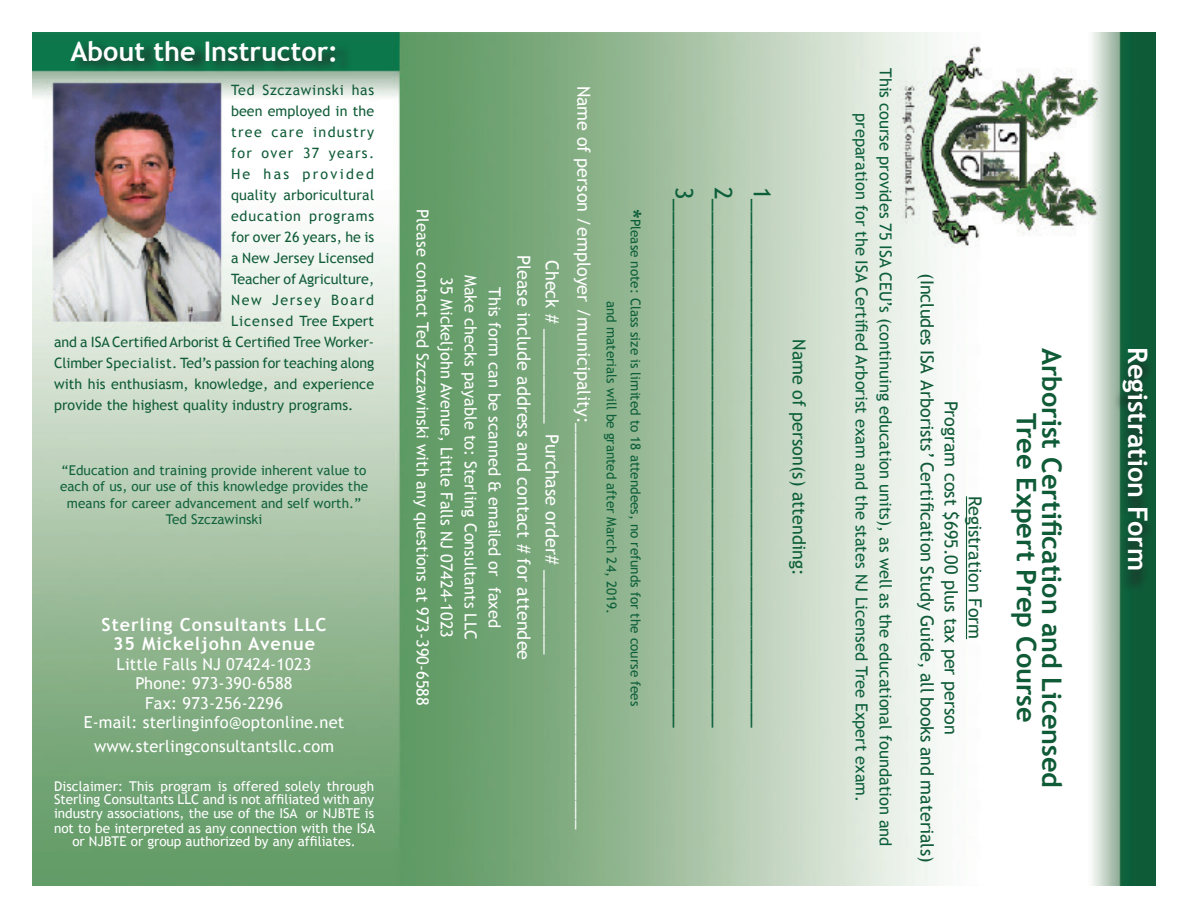
<style>
.page{position:relative;width:1188px;height:918px;background:#fff}
.page>*{position:absolute;margin:0;border:0;box-sizing:border-box;transform-origin:0 0}
.Title_Subhead{font:700 27px "Trebuchet MS";color:#0f5b37}
.Title_Subhead-2{font:700 27px "Trebuchet MS";color:#fff}
.Title_Subhead-3{font:24px "Trebuchet MS";color:#0c5f3a}
.Title_Subhead-4{font:18px "Trebuchet MS";color:#fff}
.Title_Subhead-5{font:18px "Trebuchet MS";color:#0f5b37}
.Title_Subhead-6{font:700 18px "Trebuchet MS";letter-spacing:.05em;color:#fff}
.Title_Subhead-7{font:18px "Trebuchet MS";color:#0c5f3a}
.Title_Subhead-8{font:16.5px "Trebuchet MS";color:#fff}
.Title_Subhead-9{font:16.5px "Trebuchet MS";color:#0c5f3a}
.Title_Subhead-10{font:14.25px "Trebuchet MS";letter-spacing:.005em;color:#105c38}
.Title_Subhead-11{font:14.25px "Trebuchet MS";letter-spacing:.095em;color:#105c38}
.Title_Subhead-12{font:14.25px "Trebuchet MS";letter-spacing:.05em;color:#105c38}
.Title_Subhead-13{font:14.25px "Trebuchet MS";letter-spacing:.06em;color:#105c38}
.Title_Subhead-14{font:14.25px "Trebuchet MS";letter-spacing:.11em;color:#105c38}
.Title_Subhead-15{font:14.25px "Trebuchet MS";letter-spacing:.16em;color:#105c38}
.Title_Subhead-16{font:13.5px/13.5px "Trebuchet MS";color:#fff;text-align:justify}
.Title_Subhead-17{font:13.5px/16.5px "Trebuchet MS";letter-spacing:.005em;color:#13633d;text-align:center}
.Title_Subhead-18{font:13.5px "Trebuchet MS";color:#0c5f3a}
.s1{font-size:27px}
</style>
<div class="page">
<img style="left:32px;top:32px;width:1124px;height:854px">
<hr style="left:966px;top:496px;width:1px;height:143px;background:#0f5b37">
<div style="left:73px;top:38px;width:280px;height:36px;background:#231f20;opacity:.75"></div>
<div style="left:1113px;top:356px;width:41px;height:236px;background:#231f20;opacity:.75"></div>
<p class="Title_Subhead-2" style="left:70px;top:34px;width:269px">About the Instructor:</p>
<p class="Title_Subhead-12" style="left:231px;top:81px;width:145px">Ted Szczawinski has</p>
<p class="Title_Subhead-10" style="left:231px;top:102px;width:145px">been employed in the</p>
<p class="Title_Subhead-11" style="left:231px;top:123px;width:145px">tree care industry</p>
<p class="Title_Subhead-11" style="left:231px;top:144px;width:145px">for over 37 years.</p>
<p class="Title_Subhead-15" style="left:231px;top:165px;width:145px">He has provided</p>
<p class="Title_Subhead-10" style="left:231px;top:186px;width:145px">quality arboricultural</p>
<p class="Title_Subhead-13" style="left:231px;top:207px;width:145px">education programs</p>
<p class="Title_Subhead-10" style="left:231px;top:228px;width:145px">for over 26 years, he is</p>
<p class="Title_Subhead-10" style="left:231px;top:249px;width:145px">a New Jersey Licensed</p>
<p class="Title_Subhead-10" style="left:231px;top:270px;width:145px">Teacher of Agriculture,</p>
<p class="Title_Subhead-14" style="left:231px;top:291px;width:145px">New Jersey Board</p>
<p class="Title_Subhead-10" style="left:231px;top:312px;width:145px">Licensed Tree Expert</p>
<p class="Title_Subhead-10" style="left:54px;top:333px;width:322px">and a ISA Certified Arborist &amp; Certified Tree Worker-</p>
<p class="Title_Subhead-10" style="left:54px;top:354px;width:322px">Climber Specialist. Ted’s passion for teaching along</p>
<p class="Title_Subhead-10" style="left:54px;top:375px;width:322px">with his enthusiasm, knowledge, and experience</p>
<p class="Title_Subhead-10" style="left:54px;top:396px;width:301px">provide the highest quality industry programs.</p>
<p class="Title_Subhead-17" style="left:60px;top:462px;width:310px">“Education and training provide inherent value to each of us, our use of this knowledge provides the means for career advancement and self worth.”</p>
<p class="Title_Subhead-17" style="left:166px;top:512px;width:98px">Ted Szczawinski</p>
<p class="Title_Subhead-6" style="left:102px;top:613px;width:226px">Sterling Consultants LLC</p>
<p class="Title_Subhead-6" style="left:113px;top:632px;width:204px">35 Mickeljohn Avenue</p>
<p class="Title_Subhead-8" style="left:117px;top:654px;width:197px">Little Falls NJ 07424-1023</p>
<p class="Title_Subhead-8" style="left:136px;top:673px;width:158px">Phone: 973-390-6588</p>
<p class="Title_Subhead-8" style="left:145px;top:693px;width:139px">Fax: 973-256-2296</p>
<p class="Title_Subhead-8" style="left:84px;top:712px;width:262px">E-mail: sterlinginfo@optonline.net</p>
<p class="Title_Subhead-8" style="left:94px;top:736px;width:242px">www.sterlingconsultantsllc.com</p>
<p class="Title_Subhead-16" style="left:54px;top:779px;width:322px">Disclaimer: This program is offered solely through Sterling Consultants LLC and is not affiliated with any industry associations, the use of the ISA or NJBTE is</p>
<p class="Title_Subhead-16" style="left:54px;top:821px;width:322px;text-align:center">not to be interpreted as any connection with the ISA or NJBTE or group authorized by any affiliates.</p>
<p class="Title_Subhead-8" style="left:433px;top:209px;width:498px;rotate:90deg">Please contact Ted Szczawinski with any questions at 973-390-6588</p>
<p class="Title_Subhead-8" style="left:457px;top:277px;width:362px;rotate:90deg">35 Mickeljohn Avenue, Little Falls NJ 07424-1023</p>
<p class="Title_Subhead-8" style="left:481px;top:275px;width:366px;rotate:90deg">Make checks payable to: Sterling Consultants LLC</p>
<p class="Title_Subhead-8" style="left:505px;top:287px;width:342px;rotate:90deg">This form can be scanned &amp; emailed or faxed</p>
<p class="Title_Subhead-4" style="left:534px;top:255px;width:407px;rotate:90deg">Please include address and contact # for attendee</p>
<p class="Title_Subhead-4" style="left:563px;top:260px;width:396px;rotate:90deg">Check # __________ Purchase order# _________</p>
<p class="Title_Subhead-4" style="left:594px;top:86px;width:745px;rotate:90deg">Name of person /employer /municipality:___________________________________________</p>
<p class="Title_Subhead-18" style="left:620px;top:301px;width:314px;rotate:90deg">and materials will be granted after March 24, 2019.</p>
<p class="Title_Subhead-18" style="left:644px;top:209px;width:499px;rotate:90deg"><span class="s1">*</span>Please note: Class size is limited to 18 attendees, no refunds for the course fees</p>
<p class="Title_Subhead-3" style="left:699px;top:187px;width:542px;rotate:90deg">3__________________________________________</p>
<p class="Title_Subhead-3" style="left:738px;top:187px;width:542px;rotate:90deg">2__________________________________________</p>
<p class="Title_Subhead-3" style="left:777px;top:187px;width:542px;rotate:90deg">1__________________________________________</p>
<p class="Title_Subhead-7" style="left:810px;top:339px;width:238px;rotate:90deg">Name of person(s) attending:</p>
<p class="Title_Subhead-9" style="left:871px;top:113px;width:690px;rotate:90deg">preparation for the ISA Certified Arborist exam and the states NJ Licensed Tree Expert exam.</p>
<p class="Title_Subhead-9" style="left:895px;top:68px;width:780px;rotate:90deg">This course provides 75 ISA CEU’s (continuing education units), as well as the educational foundation and</p>
<p class="Title_Subhead-5" style="left:938px;top:273px;width:591px;rotate:90deg">(Includes ISA Arborists’ Certification Study Guide, all books and materials)</p>
<p class="Title_Subhead-5" style="left:962px;top:401px;width:335px;rotate:90deg">Program cost $695.00 plus tax per person</p>
<p class="Title_Subhead-5" style="left:986px;top:496px;width:144px;rotate:90deg">Registration Form</p>
<p class="Title_Subhead" style="left:1069px;top:348px;width:442px;rotate:90deg">Arborist Certification and Licensed</p>
<p class="Title_Subhead" style="left:1043px;top:413px;width:311px;rotate:90deg">Tree Expert Prep Course</p>
<p class="Title_Subhead-2" style="left:1155px;top:347px;width:225px;rotate:90deg">Registration Form</p>
</div>
